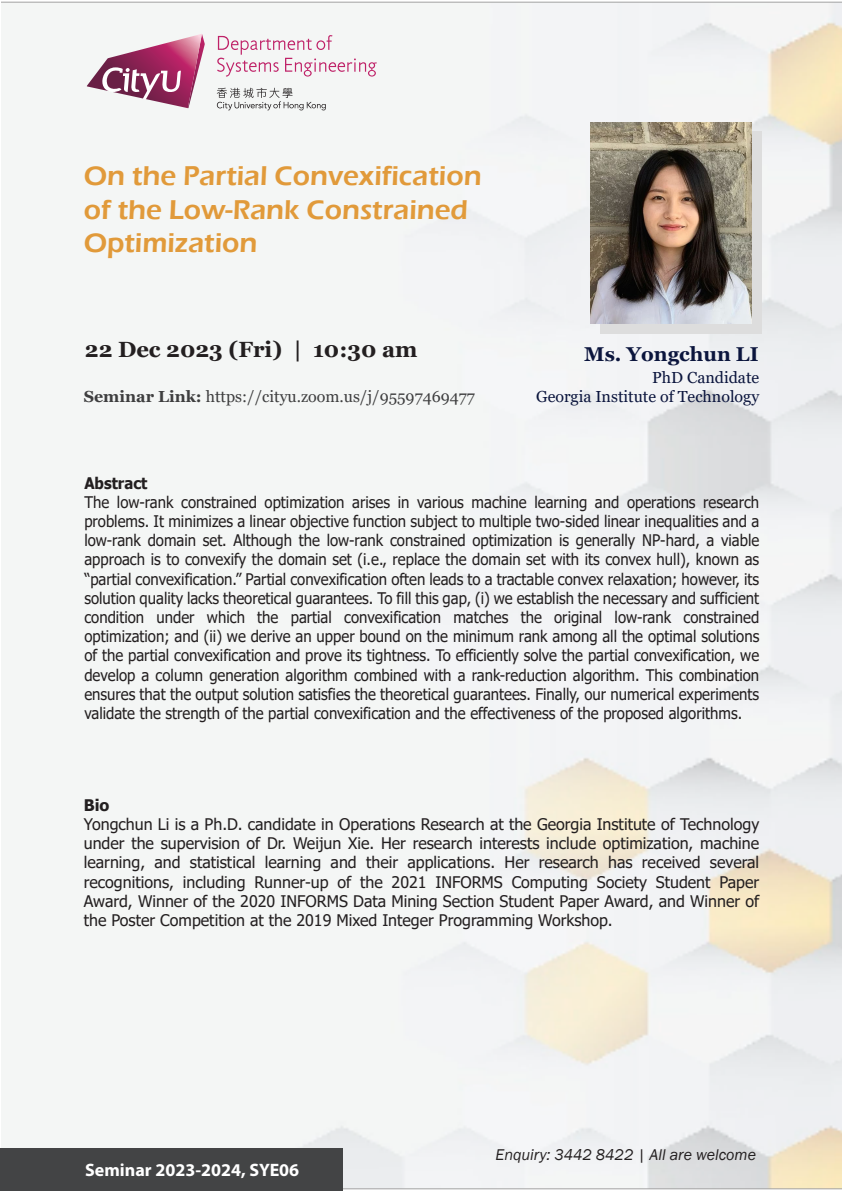
<style>
.page{position:relative;width:842px;height:1191px;background:#fff}
.page>*{position:absolute;margin:0;border:0;box-sizing:border-box;transform-origin:0 0}
.t1{font:600 28px/33.6px "Eras ITC";color:#e19a3a}
.t2{font:700 22px "Georgia";color:#231f20}
.t3{font:700 20px "Georgia";color:#0b153d}
.t4{font:700 18px "Myriad Pro";color:#fff}
.t5{font:16px/19.2px "Tahoma";color:#231f20;text-align:justify;scale:.93 1}
.t6{font:16px/19.2px "Tahoma";color:#231f20;text-align:justify}
.t7{font:16px "Georgia";color:#3e3e3f}
.t8{font:16px/19.2px "Georgia";color:#0b153d;text-align:right}
.t9{font:italic 16px "Franklin Gothic";color:#231f20}
.t10{font:700 16px "Tahoma";color:#231f20;scale:.93 1}
.t11{font:700 16px "Tahoma";color:#231f20}
.s1{font-weight:700}
</style>
<div class="page">
<img style="left:1px;top:1px;width:841px;height:1189px">
<svg style="left:217px;top:88px;width:109px;height:22px"></svg>
<svg style="left:87px;top:34px;width:118px;height:74px"></svg>
<svg style="left:217px;top:35px;width:160px;height:42px"></svg>
<div style="left:0;top:1148px;width:342px;height:43px;background:#434445"></div>
<div style="left:600px;top:132px;width:162px;height:202px;background:#ddd"></div>
<img style="left:590px;top:123px;width:161px;height:200px">
<h1 class="t1" style="left:84px;top:159px;width:399px">On the Partial Convexification of the Low-Rank Constrained<br>Optimization</h1>
<h2 class="t2" style="left:85px;top:335px;width:334px">22 Dec 2023 (Fri) | 10:30 am</h2>
<p class="t7" style="left:84px;top:386px;width:393px"><span class="s1">Seminar Link:</span> https://cityu.zoom.us/j/95597469477</p>
<p class="t3" style="left:584px;top:341px;width:176px">Ms. Yongchun LI</p>
<p class="t8" style="left:536px;top:368px;width:225px">PhD Candidate<br>Georgia Institute of Technology</p>
<p class="t10" style="left:84px;top:471px;width:69px">Abstract</p>
<p class="t5" style="left:84px;top:493px;width:727px">The low-rank constrained optimization arises in various machine learning and operations research problems. It minimizes a linear objective function subject to multiple two-sided linear inequalities and a low-rank domain set. Although the low-rank constrained optimization is generally NP-hard, a viable approach is to convexify the domain set (i.e., replace the domain set with its convex hull), known as “partial convexification.” Partial convexification often leads to a tractable convex relaxation; however, its solution quality lacks theoretical guarantees. To fill this gap, (i) we establish the necessary and sufficient condition under which the partial convexification matches the original low-rank constrained optimization; and (ii) we derive an upper bound on the minimum rank among all the optimal solutions of the partial convexification and prove its tightness. To efficiently solve the partial convexification, we develop a column generation algorithm combined with a rank-reduction algorithm. This combination ensures that the output solution satisfies the theoretical guarantees. Finally, our numerical experiments validate the strength of the partial convexification and the effectiveness of the proposed algorithms.</p>
<p class="t11" style="left:84px;top:793px;width:27px">Bio</p>
<p class="t6" style="left:84px;top:815px;width:677px">Yongchun Li is a Ph.D. candidate in Operations Research at the Georgia Institute of Technology under the supervision of Dr. Weijun Xie. Her research interests include optimization, machine learning, and statistical learning and their applications. Her research has received several recognitions, including Runner-up of the 2021 INFORMS Computing Society Student Paper Award, Winner of the 2020 INFORMS Data Mining Section Student Paper Award, and Winner of the Poster Competition at the 2019 Mixed Integer Programming Workshop.</p>
<p class="t4" style="left:85px;top:1157px;width:216px">Seminar 2023-2024, SYE06</p>
<p class="t9" style="left:495px;top:1144px;width:262px">Enquiry: 3442 8422 | All are welcome</p>
</div>
